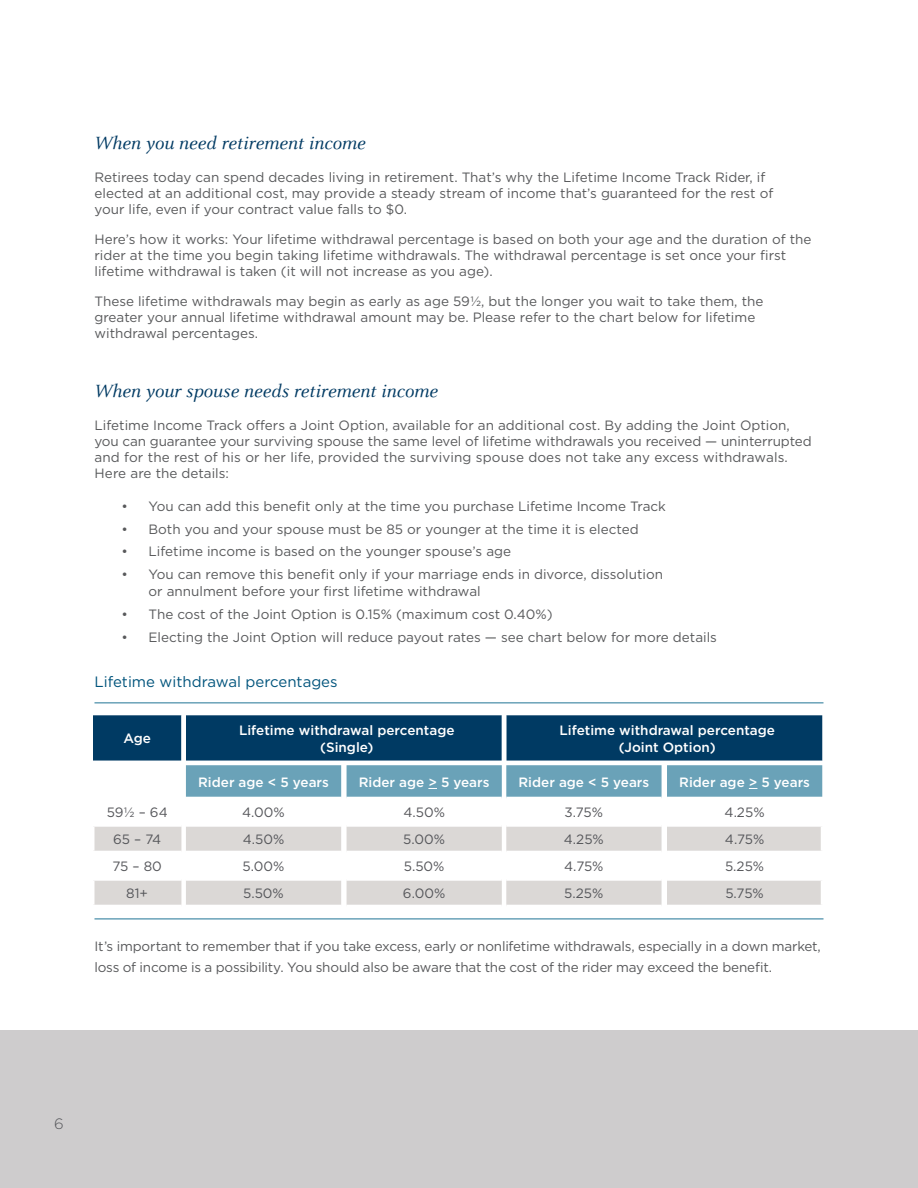
<style>
.page{position:relative;width:918px;height:1188px;background:#fff}
.page>*{position:absolute;margin:0;border:0;box-sizing:border-box;transform-origin:0 0}
.t1{font:italic 19.5px "Celeste OT";color:#003a63}
.t2{font:15px "Gotham";color:#00547c}
.t3{font:300 15px "Gotham";color:#55565a}
.t4{font:13.5px/16.2px "Gotham";color:#58595b}
.t5{font:500 13.5px/16.2px "Gotham";color:#fff;text-align:center}
.t6{font:13.5px "Gotham";color:#55565a}
</style>
<div class="page">
<div style="left:0;top:1030px;width:918px;height:158px;background:#cecccd"></div>
<svg style="left:94px;top:827px;width:727px;height:78px;background:#dcd9d7"></svg>
<svg style="left:94px;top:851px;width:727px;height:30px"></svg>
<hr style="left:667px;top:878px;width:157px;height:3px;background:#fff">
<svg style="left:93px;top:715px;width:729px;height:83px;background:#457693"></svg>
<hr style="left:94px;top:702px;width:729px;height:2px;background:#6aa2b8">
<hr style="left:95px;top:918px;width:729px;height:2px;background:#6aa2b8">
<h1 class="t1" style="left:94px;top:132px;width:273px">When you need retirement income</h1>
<p class="t4" style="left:94px;top:168px;width:680px">Retirees today can spend decades living in retirement. That’s why the Lifetime Income Track Rider, if elected at an additional cost, may provide a steady stream of income that’s guaranteed for the rest of your life, even if your contract value falls to $0.</p>
<p class="t4" style="left:94px;top:231px;width:719px">Here’s how it works: Your lifetime withdrawal percentage is based on both your age and the duration of the rider at the time you begin taking lifetime withdrawals. The withdrawal percentage is set once your first lifetime withdrawal is taken (it will not increase as you age).</p>
<p class="t4" style="left:94px;top:293px;width:670px">These lifetime withdrawals may begin as early as age 59½, but the longer you wait to take them, the greater your annual lifetime withdrawal amount may be. Please refer to the chart below for lifetime withdrawal percentages.</p>
<h1 class="t1" style="left:94px;top:380px;width:345px">When your spouse needs retirement income</h1>
<p class="t4" style="left:94px;top:416px;width:719px">Lifetime Income Track offers a Joint Option, available for an additional cost. By adding the Joint Option, you can guarantee your surviving spouse the same level of lifetime withdrawals you received — uninterrupted and for the rest of his or her life, provided the surviving spouse does not take any excess withdrawals.<br>Here are the details:</p>
<p class="t4" style="left:122px;top:497px;width:546px">• You can add this benefit only at the time you purchase Lifetime Income Track</p>
<p class="t4" style="left:122px;top:520px;width:519px">• Both you and your spouse must be 85 or younger at the time it is elected</p>
<p class="t4" style="left:122px;top:543px;width:391px">• Lifetime income is based on the younger spouse’s age</p>
<p class="t4" style="left:148px;top:566px;width:516px;text-indent:-27px">• You can remove this benefit only if your marriage ends in divorce, dissolution or annulment before your first lifetime withdrawal</p>
<p class="t4" style="left:122px;top:605px;width:433px">• The cost of the Joint Option is 0.15% (maximum cost 0.40%)</p>
<p class="t4" style="left:122px;top:628px;width:597px">• Electing the Joint Option will reduce payout rates — see chart below for more details</p>
<p class="t2" style="left:94px;top:672px;width:245px">Lifetime withdrawal percentages</p>
<p class="t5" style="left:123px;top:730px;width:29px">Age</p>
<p class="t5" style="left:239px;top:722px;width:217px">Lifetime withdrawal percentage (Single)</p>
<p class="t5" style="left:560px;top:722px;width:217px">Lifetime withdrawal percentage (Joint Option)</p>
<p class="t5" style="left:198px;top:774px;width:132px">Rider age &lt; 5 years</p>
<p class="t5" style="left:359px;top:774px;width:132px">Rider age &gt; 5 years</p>
<p class="t5" style="left:519px;top:774px;width:132px">Rider age &lt; 5 years</p>
<p class="t5" style="left:679px;top:774px;width:132px">Rider age &gt; 5 years</p>
<p class="t6" style="left:107px;top:804px;width:63px">59½ – 64</p>
<p class="t6" style="left:242px;top:804px;width:44px">4.00%</p>
<p class="t6" style="left:403px;top:804px;width:43px">4.50%</p>
<p class="t6" style="left:565px;top:804px;width:40px">3.75%</p>
<p class="t6" style="left:725px;top:804px;width:41px">4.25%</p>
<p class="t6" style="left:113px;top:831px;width:50px">65 – 74</p>
<p class="t6" style="left:243px;top:831px;width:43px">4.50%</p>
<p class="t6" style="left:403px;top:831px;width:43px">5.00%</p>
<p class="t6" style="left:564px;top:831px;width:41px">4.25%</p>
<p class="t6" style="left:725px;top:831px;width:41px">4.75%</p>
<p class="t6" style="left:113px;top:858px;width:51px">75 – 80</p>
<p class="t6" style="left:243px;top:858px;width:43px">5.00%</p>
<p class="t6" style="left:404px;top:858px;width:42px">5.50%</p>
<p class="t6" style="left:564px;top:858px;width:41px">4.75%</p>
<p class="t6" style="left:725px;top:858px;width:41px">5.25%</p>
<p class="t6" style="left:126px;top:885px;width:23px">81+</p>
<p class="t6" style="left:243px;top:885px;width:42px">5.50%</p>
<p class="t6" style="left:403px;top:885px;width:44px">6.00%</p>
<p class="t6" style="left:564px;top:885px;width:41px">5.25%</p>
<p class="t6" style="left:725px;top:885px;width:40px">5.75%</p>
<p class="t4" style="left:94px;top:935px;width:728px;line-height:21px">It’s important to remember that if you take excess, early or nonlifetime withdrawals, especially in a down market, loss of income is a possibility. You should also be aware that the cost of the rider may exceed the benefit.</p>
<p class="t3" style="left:54px;top:1114px;width:11px">6</p>
</div>
